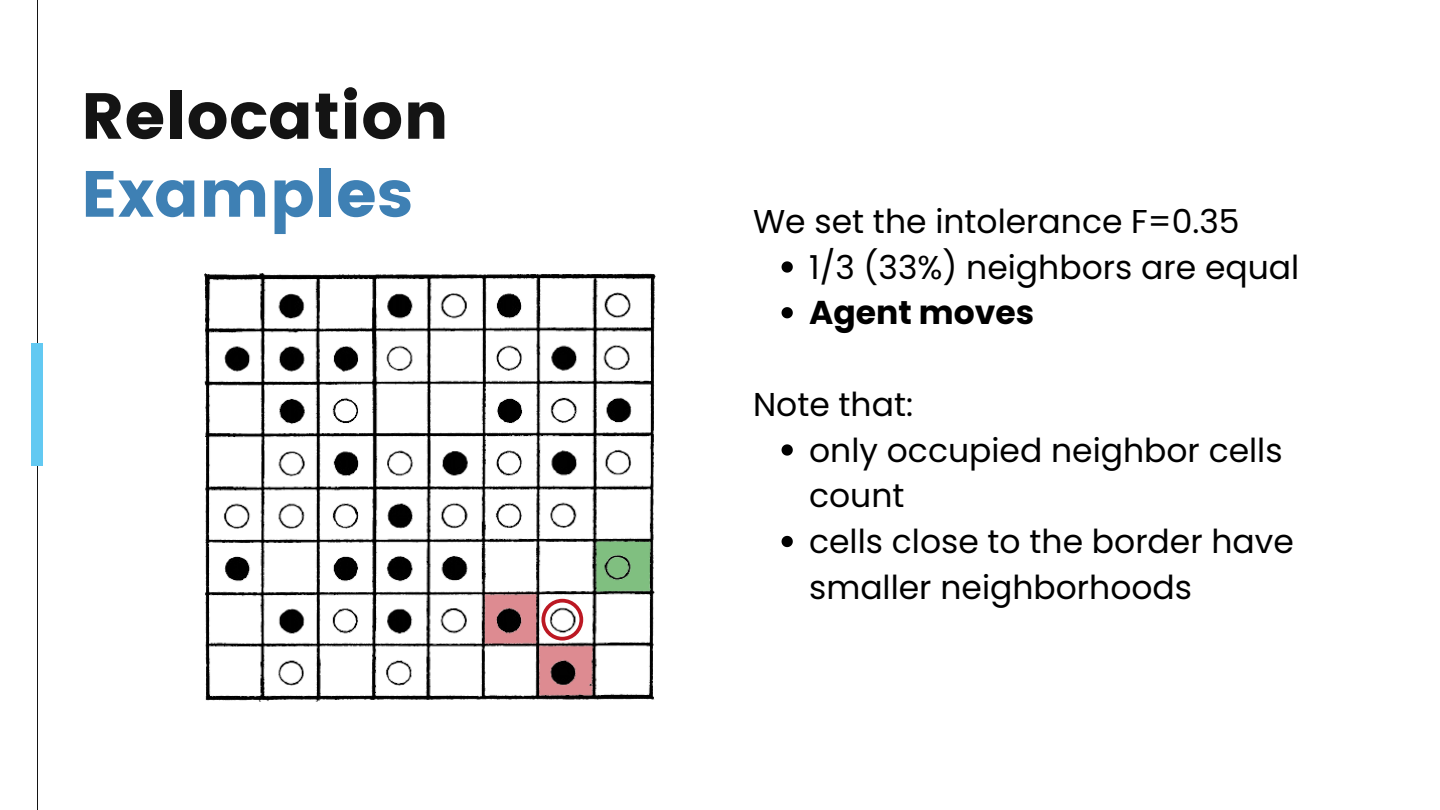
<style>
.page{position:relative;width:1440px;height:810px;background:#fff}
.page>*{position:absolute;margin:0;border:0;box-sizing:border-box;transform-origin:0 0}
.t1{font:65px "Poppins";color:#141414}
.t2{font:65px "Poppins";color:#3e80b4}
.t3{font:33px/45.8px "Poppins";color:#000}
.t4{font:700 33px "Poppins";color:#000}
</style>
<div class="page">
<hr style="left:37px;top:0;width:1px;height:810px;background:#141414">
<div style="left:32px;top:344px;width:11px;height:122px;background:#62c9f2"></div>
<img style="left:204px;top:273px;width:452px;height:429px">
<svg style="left:782px;top:261px;width:11px;height:12px"></svg>
<svg style="left:782px;top:307px;width:11px;height:11px"></svg>
<svg style="left:782px;top:444px;width:11px;height:12px"></svg>
<svg style="left:782px;top:536px;width:11px;height:11px"></svg>
<h1 class="t1" style="left:81px;top:78px;width:369px">Relocation</h1>
<h1 class="t2" style="left:81px;top:156px;width:334px">Examples</h1>
<p class="t3" style="left:809px;top:198px;width:492px;text-indent:-56px">We set the intolerance F=0.35<br>1/3 (33%) neighbors are equal</p>
<p class="t4" style="left:809px;top:290px;width:226px">Agent moves</p>
<p class="t3" style="left:809px;top:381px;width:486px;text-indent:-56px">Note that:<br>only occupied neighbor cells count<br>cells close to the border have smaller neighborhoods</p>
</div>
